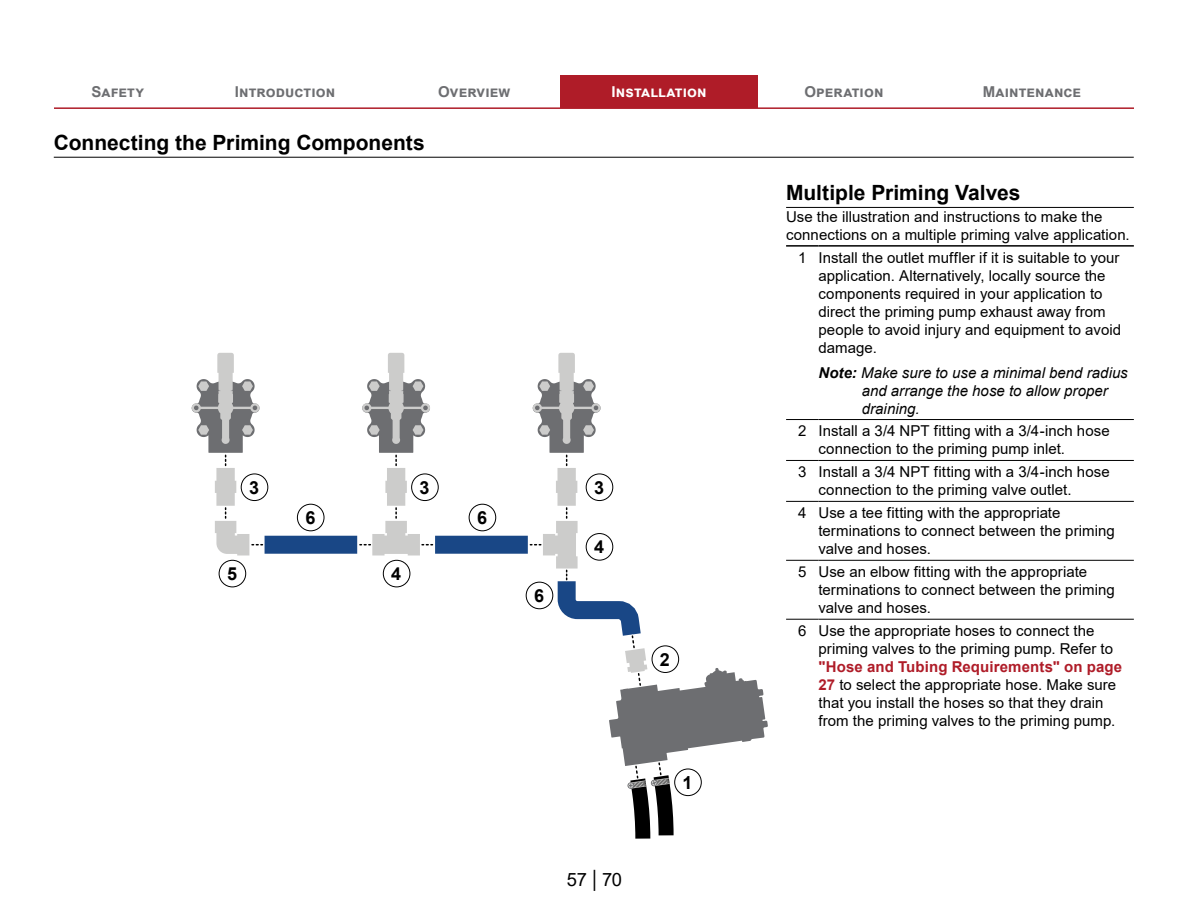
<style>
.page{position:relative;width:1188px;height:918px;background:#fff}
.page>*{position:absolute;margin:0;border:0;box-sizing:border-box;transform-origin:0 0}
.t1{font:700 21px "Arial";color:#000}
.t2{font:18.3px "Arial";color:#000}
.t3{font:700 18px "Arial";color:#000}
.t4{font:15px/18px "Arial";letter-spacing:.005em;color:#000}
.t5{font:italic 15px/18px "Arial";letter-spacing:.005em;color:#000}
.t6{font:700 15px "Arial";letter-spacing:.015em;color:#6d6e71}
.t7{font:700 15px "Arial";letter-spacing:.01em;color:#fff}
.s1{font-family:"Arial Narrow";font-size:22.5px}
.s2{font-weight:700}
.s3{font-weight:700;color:#af1c28}
</style>
<div class="page">
<hr style="left:54px;top:107px;width:1080px;height:2px;background:#af1c28">
<div style="left:560px;top:75px;width:198px;height:32px;background:#af1c28"></div>
<hr style="left:54px;top:157px;width:1080px;height:1px;background:#000">
<div style="left:265px;top:536px;width:92px;height:18px;background:#194786"></div>
<div style="left:435px;top:536px;width:93px;height:18px;background:#194786"></div>
<svg style="left:530px;top:353px;width:238px;height:486px"></svg>
<svg style="left:360px;top:353px;width:73px;height:203px"></svg>
<svg style="left:192px;top:353px;width:70px;height:203px"></svg>
<div style="left:526px;top:582px;width:27px;height:27px;background:#fff;border-radius:50%"></div>
<div style="left:526px;top:582px;width:27px;height:27px;border:1px solid #000;border-radius:50%"></div>
<div style="left:469px;top:504px;width:27px;height:27px;border:1px solid #000;border-radius:50%"></div>
<div style="left:297px;top:504px;width:27px;height:27px;border:1px solid #000;border-radius:50%"></div>
<div style="left:383px;top:560px;width:27px;height:27px;border:1px solid #000;border-radius:50%"></div>
<div style="left:241px;top:474px;width:27px;height:27px;background:#fff;border-radius:50%"></div>
<div style="left:241px;top:474px;width:27px;height:27px;border:1px solid #000;border-radius:50%"></div>
<div style="left:219px;top:560px;width:27px;height:27px;border:1px solid #000;border-radius:50%"></div>
<div style="left:412px;top:474px;width:26px;height:27px;background:#fff;border-radius:50%"></div>
<div style="left:411px;top:474px;width:27px;height:27px;border:1px solid #000;border-radius:50%"></div>
<div style="left:675px;top:769px;width:26px;height:27px;background:#fff;border-radius:50%"></div>
<div style="left:675px;top:769px;width:27px;height:27px;border:1px solid #000;border-radius:50%"></div>
<div style="left:652px;top:646px;width:27px;height:26px;background:#fff;border-radius:50%"></div>
<div style="left:652px;top:646px;width:27px;height:27px;border:1px solid #000;border-radius:50%"></div>
<div style="left:586px;top:474px;width:27px;height:27px;background:#fff;border-radius:50%"></div>
<div style="left:586px;top:474px;width:27px;height:27px;border:1px solid #000;border-radius:50%"></div>
<div style="left:586px;top:534px;width:27px;height:26px;background:#fff;border-radius:50%"></div>
<div style="left:586px;top:533px;width:27px;height:27px;border:1px solid #000;border-radius:50%"></div>
<hr style="left:786px;top:245px;width:33px;height:2px;background:#000">
<hr style="left:819px;top:245px;width:315px;height:2px;background:#000">
<hr style="left:786px;top:419px;width:33px;height:1px;background:#000">
<hr style="left:819px;top:419px;width:315px;height:1px;background:#000">
<hr style="left:786px;top:460px;width:33px;height:1px;background:#000">
<hr style="left:819px;top:460px;width:315px;height:1px;background:#000">
<hr style="left:786px;top:501px;width:33px;height:1px;background:#000">
<hr style="left:819px;top:501px;width:315px;height:1px;background:#000">
<hr style="left:786px;top:560px;width:33px;height:1px;background:#000">
<hr style="left:819px;top:560px;width:315px;height:1px;background:#000">
<hr style="left:786px;top:619px;width:33px;height:1px;background:#000">
<hr style="left:819px;top:619px;width:315px;height:1px;background:#000">
<hr style="left:786px;top:207px;width:348px;height:1px;background:#000">
<p class="t6" style="left:92px;top:81px;width:54px">Safety</p>
<p class="t6" style="left:235px;top:81px;width:102px">Introduction</p>
<p class="t6" style="left:438px;top:81px;width:74px">Overview</p>
<p class="t7" style="left:612px;top:81px;width:97px">Installation</p>
<p class="t6" style="left:804px;top:81px;width:81px">Operation</p>
<p class="t6" style="left:983px;top:81px;width:100px">Maintenance</p>
<h1 class="t1" style="left:54px;top:128px;width:373px">Connecting the Priming Components</h1>
<p class="t3" style="left:249px;top:475px;width:12px">3</p>
<p class="t3" style="left:227px;top:561px;width:12px">5</p>
<p class="t3" style="left:420px;top:475px;width:12px">3</p>
<p class="t3" style="left:305px;top:505px;width:12px">6</p>
<p class="t3" style="left:477px;top:505px;width:12px">6</p>
<p class="t3" style="left:391px;top:561px;width:12px">4</p>
<p class="t3" style="left:534px;top:583px;width:12px">6</p>
<p class="t3" style="left:594px;top:475px;width:12px">3</p>
<p class="t3" style="left:594px;top:534px;width:12px">4</p>
<p class="t3" style="left:660px;top:647px;width:12px">2</p>
<p class="t2" style="left:567px;top:867px;width:57px">57 <span class="s1">|</span> 70</p>
<p class="t3" style="left:683px;top:770px;width:12px">1</p>
<h1 class="t1" style="left:786px;top:178px;width:236px">Multiple Priming Valves</h1>
<p class="t4" style="left:786px;top:208px;width:345px">Use the illustration and instructions to make the connections on a multiple priming valve application.</p>
<p class="t4" style="left:819px;top:248px;width:304px;text-indent:-20px">1 Install the outlet muffler if it is suitable to your application. Alternatively, locally source the components required in your application to direct the priming pump exhaust away from people to avoid injury and equipment to avoid damage.</p>
<p class="t5" style="left:862px;top:363px;width:268px;text-indent:-43px"><span class="s2">Note:</span> Make sure to use a minimal bend radius and arrange the hose to allow proper draining.</p>
<p class="t4" style="left:819px;top:422px;width:293px;text-indent:-20px">2 Install a 3/4 NPT fitting with a 3/4-inch hose connection to the priming pump inlet.</p>
<p class="t4" style="left:819px;top:463px;width:293px;text-indent:-20px">3 Install a 3/4 NPT fitting with a 3/4-inch hose connection to the priming valve outlet.</p>
<p class="t4" style="left:819px;top:504px;width:298px;text-indent:-20px">4 Use a tee fitting with the appropriate terminations to connect between the priming valve and hoses.</p>
<p class="t4" style="left:819px;top:563px;width:298px;text-indent:-20px">5 Use an elbow fitting with the appropriate terminations to connect between the priming valve and hoses.</p>
<p class="t4" style="left:819px;top:622px;width:296px;text-indent:-20px">6 Use the appropriate hoses to connect the priming valves to the priming pump. Refer to</p>
<p class="t4" style="left:819px;top:658px;width:305px"><span class="s3">"Hose and Tubing Requirements" on page 27</span> to select the appropriate hose. Make sure that you install the hoses so that they drain from the priming valves to the priming pump.</p>
</div>
